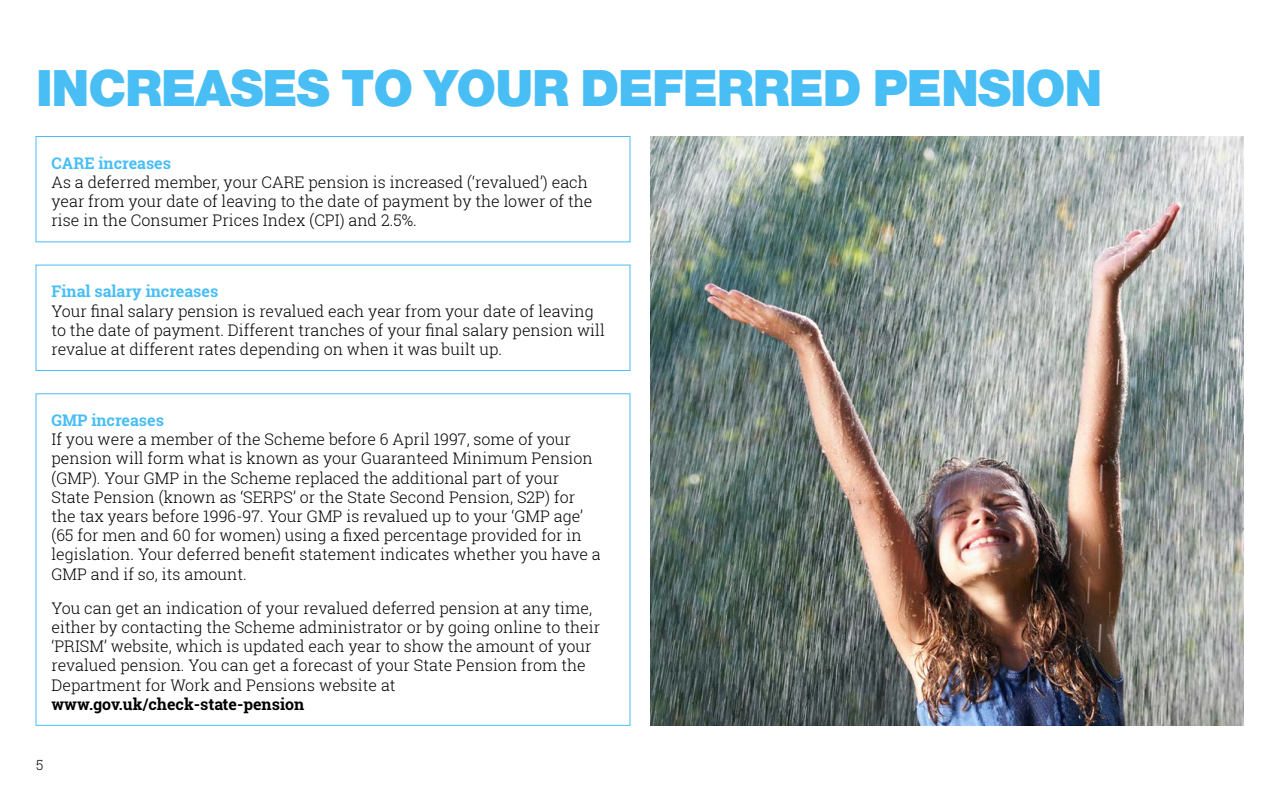
<style>
.page{position:relative;width:1280px;height:800px;background:#fff}
.page>*{position:absolute;margin:0;border:0;box-sizing:border-box;transform-origin:0 0}
.t1{font:900 50px "Helvetica Neue";letter-spacing:-.02em;color:#49bef4}
.t2{font:300 16px/19.2px "Roboto Slab";color:#000}
.t3{font:700 16px "Roboto Slab";color:#49bef4}
.t4{font:700 16px "Roboto Slab";color:#000}
.t5{font:300 14px "Roboto Slab";color:#000}
</style>
<div class="page">
<div style="left:36px;top:136px;width:594px;height:106px;border:1px solid #49bef4"></div>
<div style="left:36px;top:265px;width:594px;height:106px;border:1px solid #49bef4"></div>
<img style="left:650px;top:136px;width:594px;height:590px">
<h1 class="t1" style="left:36px;top:59px;width:1068px">INCREASES TO YOUR DEFERRED PENSION</h1>
<p class="t3" style="left:52px;top:152px;width:121px">CARE increases</p>
<p class="t2" style="left:52px;top:172px;width:542px">As a deferred member, your CARE pension is increased (‘revalued’) each year from your date of leaving to the date of payment by the lower of the rise in the Consumer Prices Index (CPI) and 2.5%.</p>
<p class="t3" style="left:52px;top:281px;width:168px">Final salary increases</p>
<p class="t2" style="left:52px;top:301px;width:555px">Your final salary pension is revalued each year from your date of leaving to the date of payment. Different tranches of your final salary pension will revalue at different rates depending on when it was built up.</p>
<p class="t3" style="left:52px;top:409px;width:114px">GMP increases</p>
<p class="t2" style="left:52px;top:429px;width:551px">If you were a member of the Scheme before 6 April 1997, some of your pension will form what is known as your Guaranteed Minimum Pension (GMP). Your GMP in the Scheme replaced the additional part of your State Pension (known as ‘SERPS’ or the State Second Pension, S2P) for the tax years before 1996-97. Your GMP is revalued up to your ‘GMP age’ (65 for men and 60 for women) using a fixed percentage provided for in legislation. Your deferred benefit statement indicates whether you have a GMP and if so, its amount.</p>
<p class="t2" style="left:52px;top:598px;width:550px">You can get an indication of your revalued deferred pension at any time, either by contacting the Scheme administrator or by going online to their ‘PRISM’ website, which is updated each year to show the amount of your revalued pension. You can get a forecast of your State Pension from the Department for Work and Pensions website at</p>
<p class="t4" style="left:52px;top:693px;width:254px">www.gov.uk/check-state-pension</p>
<p class="t5" style="left:36px;top:756px;width:9px">5</p>
</div>
